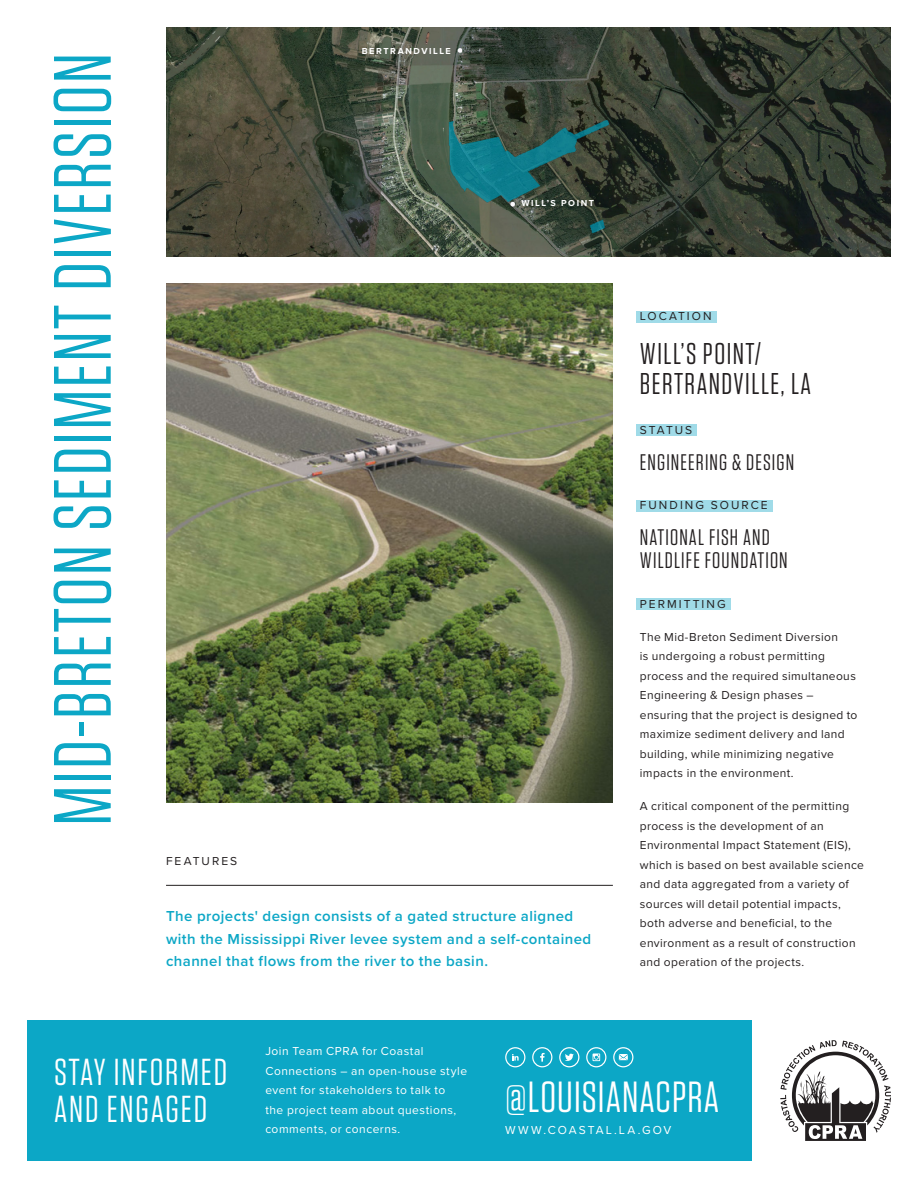
<style>
.page{position:relative;width:918px;height:1188px;background:#fff}
.page>*{position:absolute;margin:0;border:0;box-sizing:border-box;transform-origin:0 0}
.C_-_75{font:81px "Tungsten";letter-spacing:.025em;color:#0ca7c6}
.t1{font:43.5px "Tungsten";letter-spacing:.025em;color:#fff}
.C_-_20_padding{font:37.5px/37.5px "Tungsten";letter-spacing:.05em;color:#fff}
.C_-_20_padding-2{font:30px/30px "Tungsten";letter-spacing:.05em;color:#231f20}
.C_-_20_padding-3{font:22.5px/22.5px "Tungsten";letter-spacing:.05em;color:#231f20}
.body_-_callout_10{font:600 15px/22.5px "Proxima Nova";letter-spacing:.03em;color:#0ca7c6}
.body{font:12px/19.5px "Proxima Nova";letter-spacing:.03em;color:#231f20}
.body-2{font:12px/19.5px "Proxima Nova";letter-spacing:.04em;color:#fff}
.h4_-_highlight{font:12px "Proxima Nova";letter-spacing:.17em;color:#231f20}
.body-3{font:12px "Proxima Nova";letter-spacing:.17em;color:#fff}
.h4_-_features{font:12px "Proxima Nova";letter-spacing:.17em;color:#231f20}
.map_city{font:700 9px "Proxima Nova";letter-spacing:.175em;color:#fff}
</style>
<div class="page">
<div style="left:27px;top:1020px;width:725px;height:141px;background:#0ca7c6"></div>
<div style="left:505px;top:1047px;width:20px;height:20px;border:1px solid #fff;border-radius:50%"></div>
<svg style="left:512px;top:1054px;width:7px;height:7px"></svg>
<div style="left:586px;top:1047px;width:20px;height:20px;border:1px solid #fff;border-radius:50%"></div>
<svg style="left:593px;top:1054px;width:7px;height:7px"></svg>
<div style="left:532px;top:1047px;width:20px;height:20px;border:1px solid #fff;border-radius:50%"></div>
<svg style="left:540px;top:1053px;width:5px;height:9px"></svg>
<div style="left:559px;top:1047px;width:20px;height:20px;border:1px solid #fff;border-radius:50%"></div>
<svg style="left:565px;top:1053px;width:9px;height:8px"></svg>
<div style="left:613px;top:1047px;width:20px;height:20px;border:1px solid #fff;border-radius:50%"></div>
<svg style="left:619px;top:1054px;width:9px;height:6px"></svg>
<svg style="left:780px;top:1040px;width:111px;height:101px"></svg>
<img style="left:166px;top:284px;width:447px;height:519px">
<div style="left:636px;top:311px;width:81px;height:12px;background:#a0dbe8"></div>
<div style="left:636px;top:424px;width:61px;height:12px;background:#a0dbe8"></div>
<div style="left:636px;top:500px;width:137px;height:12px;background:#a0dbe8"></div>
<div style="left:636px;top:598px;width:95px;height:12px;background:#a0dbe8"></div>
<hr style="left:166px;top:885px;width:447px;height:1px;background:#231f20">
<img style="left:166px;top:27px;width:725px;height:230px">
<p class="C_-_75" style="left:41px;top:826px;width:774px;rotate:-90deg">MID-BRETON SEDIMENT DIVERSION</p>
<p class="map_city" style="left:362px;top:45px;width:91px">BERTRANDVILLE</p>
<p class="h4_-_features" style="left:166px;top:852px;width:73px">FEATURES</p>
<p class="map_city" style="left:521px;top:196px;width:74px">WILL’S POINT</p>
<p class="body_-_callout_10" style="left:166px;top:904px;width:427px">The projects' design consists of a gated structure aligned with the Mississippi River levee system and a self-contained channel that flows from the river to the basin.</p>
<p class="h4_-_highlight" style="left:640px;top:307px;width:73px">LOCATION</p>
<p class="C_-_20_padding-2" style="left:640px;top:339px;width:173px">WILL’S POINT/<br>BERTRANDVILLE, LA</p>
<p class="h4_-_highlight" style="left:640px;top:421px;width:54px">STATUS</p>
<p class="C_-_20_padding-3" style="left:640px;top:451px;width:156px">ENGINEERING &amp; DESIGN</p>
<p class="h4_-_highlight" style="left:640px;top:496px;width:129px">FUNDING SOURCE</p>
<p class="C_-_20_padding-3" style="left:640px;top:527px;width:149px">NATIONAL FISH AND<br>WILDLIFE FOUNDATION</p>
<p class="h4_-_highlight" style="left:640px;top:595px;width:87px">PERMITTING</p>
<p class="body" style="left:640px;top:626px;width:219px">The Mid-Breton Sediment Diversion<br>is undergoing a robust permitting process and the required simultaneous Engineering &amp; Design phases – ensuring that the project is designed to maximize sediment delivery and land building, while minimizing negative impacts in the environment.</p>
<p class="body" style="left:640px;top:796px;width:226px">A critical component of the permitting process is the development of an Environmental Impact Statement (EIS), which is based on best available science and data aggregated from a variety of sources will detail potential impacts, both adverse and beneficial, to the environment as a result of construction and operation of the projects.</p>
<p class="C_-_20_padding" style="left:54px;top:1054px;width:175px">STAY INFORMED<br>AND ENGAGED</p>
<p class="body-2" style="left:265px;top:1041px;width:203px">Join Team CPRA for Coastal<br>Connections – an open-house style event for stakeholders to talk to<br>the project team about questions, comments, or concerns.</p>
<p class="t1" style="left:505px;top:1074px;width:216px">@LOUISIANACPRA</p>
<p class="body-3" style="left:505px;top:1121px;width:168px">WWW.COASTAL.LA.GOV</p>
</div>
